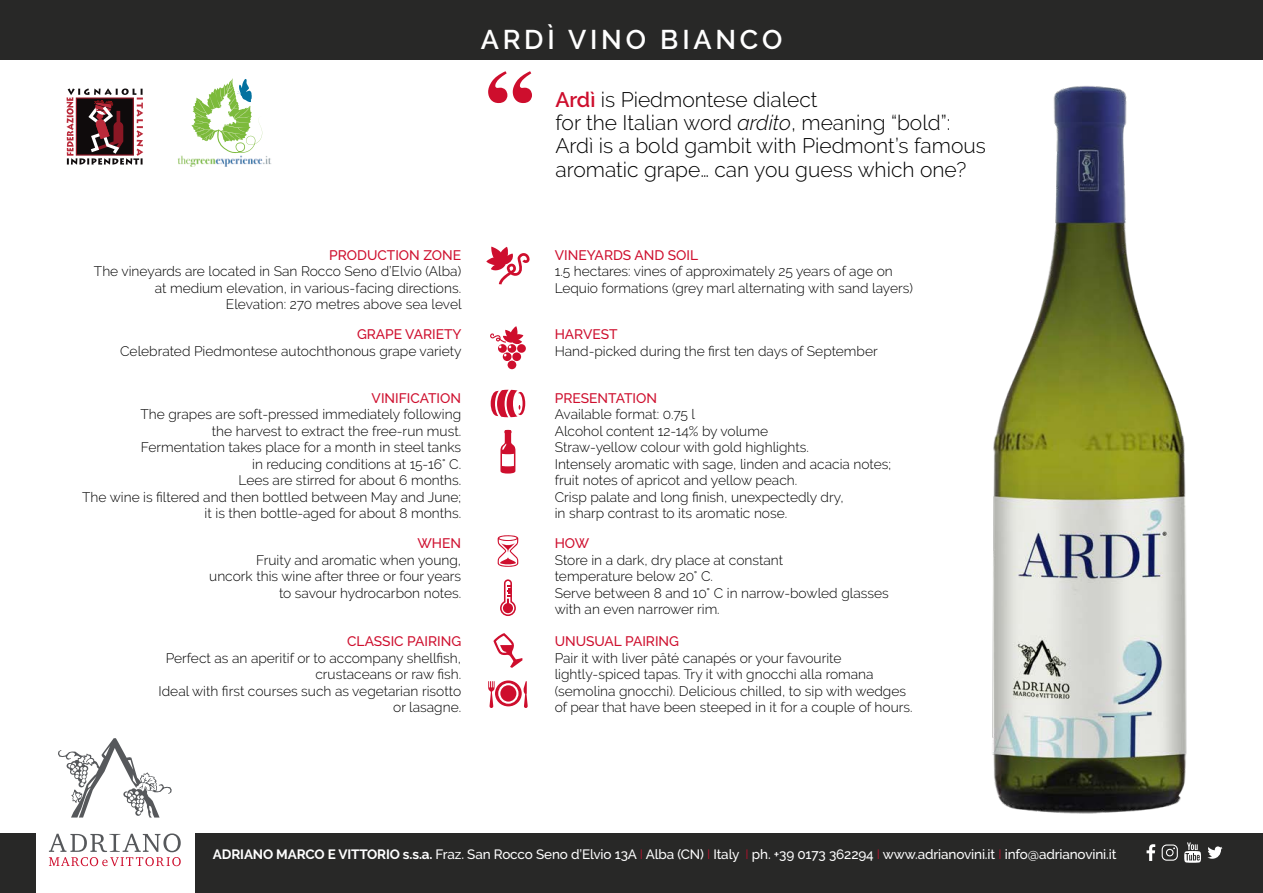
<style>
.page{position:relative;width:1263px;height:893px;background:#fff}
.page>*{position:absolute;margin:0;border:0;box-sizing:border-box;transform-origin:0 0}
.t1{font:600 27px "Raleway";letter-spacing:.14em;color:#fff}
.t2{font:300 21px/23.2px "Raleway";color:#000}
.t3{font:300 13.8px/16.5px "Raleway";color:#000;text-align:right}
.t4{font:500 13.8px "Raleway";color:#ce0e2d}
.t5{font:500 13.5px "Raleway";letter-spacing:-.01em;color:#fff}
.s1{font-weight:600;color:#ce0e2d}
.s2{font-style:italic}
.s3{font-weight:700}
.s4{font-weight:300;color:#ce0e2d}
</style>
<div class="page">
<svg style="left:49px;top:833px;width:132px;height:33px"></svg>
<svg style="left:58px;top:738px;width:114px;height:79px"></svg>
<div style="left:0;top:833px;width:36px;height:60px;background:#282827"></div>
<div style="left:195px;top:833px;width:1068px;height:60px;background:#282827"></div>
<svg style="left:1146px;top:844px;width:9px;height:17px"></svg>
<svg style="left:1207px;top:846px;width:15px;height:13px"></svg>
<svg style="left:1162px;top:844px;width:16px;height:17px"></svg>
<svg style="left:1184px;top:842px;width:17px;height:21px"></svg>
<img style="left:992px;top:86px;width:195px;height:728px">
<div style="left:0;top:0;width:1263px;height:60px;background:#282827"></div>
<svg style="left:486px;top:247px;width:44px;height:37px"></svg>
<svg style="left:490px;top:326px;width:36px;height:43px"></svg>
<svg style="left:491px;top:390px;width:34px;height:27px"></svg>
<svg style="left:500px;top:430px;width:15px;height:44px"></svg>
<svg style="left:498px;top:535px;width:20px;height:32px"></svg>
<svg style="left:500px;top:579px;width:16px;height:37px"></svg>
<svg style="left:493px;top:633px;width:29px;height:35px"></svg>
<svg style="left:495px;top:680px;width:27px;height:26px"></svg>
<svg style="left:499px;top:684px;width:18px;height:19px"></svg>
<div style="left:498px;top:683px;width:20px;height:21px;border:2px solid #fff;border-radius:50%"></div>
<svg style="left:488px;top:681px;width:7px;height:27px"></svg>
<svg style="left:523px;top:681px;width:5px;height:27px"></svg>
<svg style="left:67px;top:88px;width:76px;height:77px"></svg>
<svg style="left:192px;top:78px;width:70px;height:75px"></svg>
<img style="left:178px;top:155px;width:94px;height:12px">
<svg style="left:513px;top:71px;width:19px;height:32px"></svg>
<svg style="left:488px;top:71px;width:19px;height:32px"></svg>
<h1 class="t1" style="left:481px;top:24px;width:303px">ARDÌ VINO BIANCO</h1>
<p class="t4" style="left:329px;top:247px;width:133px">PRODUCTION ZONE</p>
<p class="t3" style="left:94px;top:263px;width:369px">The vineyards are located in San Rocco Seno d’Elvio (Alba) at medium elevation, in various-facing directions.<br>Elevation: 270 metres above sea level</p>
<p class="t4" style="left:357px;top:326px;width:106px">GRAPE VARIETY</p>
<p class="t3" style="left:120px;top:342px;width:343px">Celebrated Piedmontese autochthonous grape variety</p>
<p class="t4" style="left:372px;top:390px;width:91px">VINIFICATION</p>
<p class="t3" style="left:82px;top:406px;width:380px">The grapes are soft-pressed immediately following<br>the harvest to extract the free-run must.<br>Fermentation takes place for a month in steel tanks<br>in reducing conditions at 15-16° C.<br>Lees are stirred for about 6 months.<br>The wine is filtered and then bottled between May and June; it is then bottle-aged for about 8 months.</p>
<p class="t4" style="left:417px;top:535px;width:45px">WHEN</p>
<p class="t3" style="left:209px;top:552px;width:253px">Fruity and aromatic when young, uncork this wine after three or four years to savour hydrocarbon notes.</p>
<p class="t4" style="left:347px;top:633px;width:115px">CLASSIC PAIRING</p>
<p class="t3" style="left:159px;top:649px;width:304px">Perfect as an aperitif or to accompany shellfish, crustaceans or raw fish.<br>Ideal with first courses such as vegetarian risotto or lasagne.</p>
<h2 class="t2" style="left:555px;top:88px;width:432px"><span class="s1">Ardì</span> is Piedmontese dialect<br>for the Italian word <span class="s2">ardito</span>, meaning “bold”:<br>Ardì is a bold gambit with Piedmont’s famous aromatic grape… can you guess which one?</h2>
<p class="t4" style="left:555px;top:247px;width:145px">VINEYARDS AND SOIL</p>
<p class="t3" style="left:555px;top:263px;width:360px;text-align:left">1.5 hectares: vines of approximately 25 years of age on<br>Lequio formations (grey marl alternating with sand layers)</p>
<p class="t4" style="left:555px;top:326px;width:64px">HARVEST</p>
<p class="t3" style="left:555px;top:342px;width:325px">Hand-picked during the first ten days of September</p>
<p class="t4" style="left:555px;top:390px;width:104px">PRESENTATION</p>
<p class="t3" style="left:555px;top:406px;width:338px;text-align:left">Available format: 0.75 l<br>Alcohol content 12-14% by volume<br>Straw-yellow colour with gold highlights.<br>Intensely aromatic with sage, linden and acacia notes; fruit notes of apricot and yellow peach.<br>Crisp palate and long finish, unexpectedly dry,<br>in sharp contrast to its aromatic nose.</p>
<p class="t4" style="left:555px;top:535px;width:36px">HOW</p>
<p class="t3" style="left:555px;top:551px;width:335px;text-align:left">Store in a dark, dry place at constant<br>temperature below 20° C.<br>Serve between 8 and 10° C in narrow-bowled glasses with an even narrower rim.</p>
<p class="t4" style="left:555px;top:633px;width:126px">UNUSUAL PAIRING</p>
<p class="t3" style="left:555px;top:649px;width:359px;text-align:left">Pair it with liver pâté canapés or your favourite lightly-spiced tapas. Try it with gnocchi alla romana (semolina gnocchi). Delicious chilled, to sip with wedges of pear that have been steeped in it for a couple of hours.</p>
<p class="t5" style="left:213px;top:846px;width:905px"><span class="s3">ADRIANO MARCO E VITTORIO s.s.a.</span> Fraz. San Rocco Seno d’Elvio 13A <span class="s4">I</span> Alba (CN) <span class="s4">I</span> Italy <span class="s4">I</span> ph. +39 0173 362294 <span class="s4">I</span> www.adrianovini.it <span class="s4">I</span> info@adrianovini.it</p>
</div>
